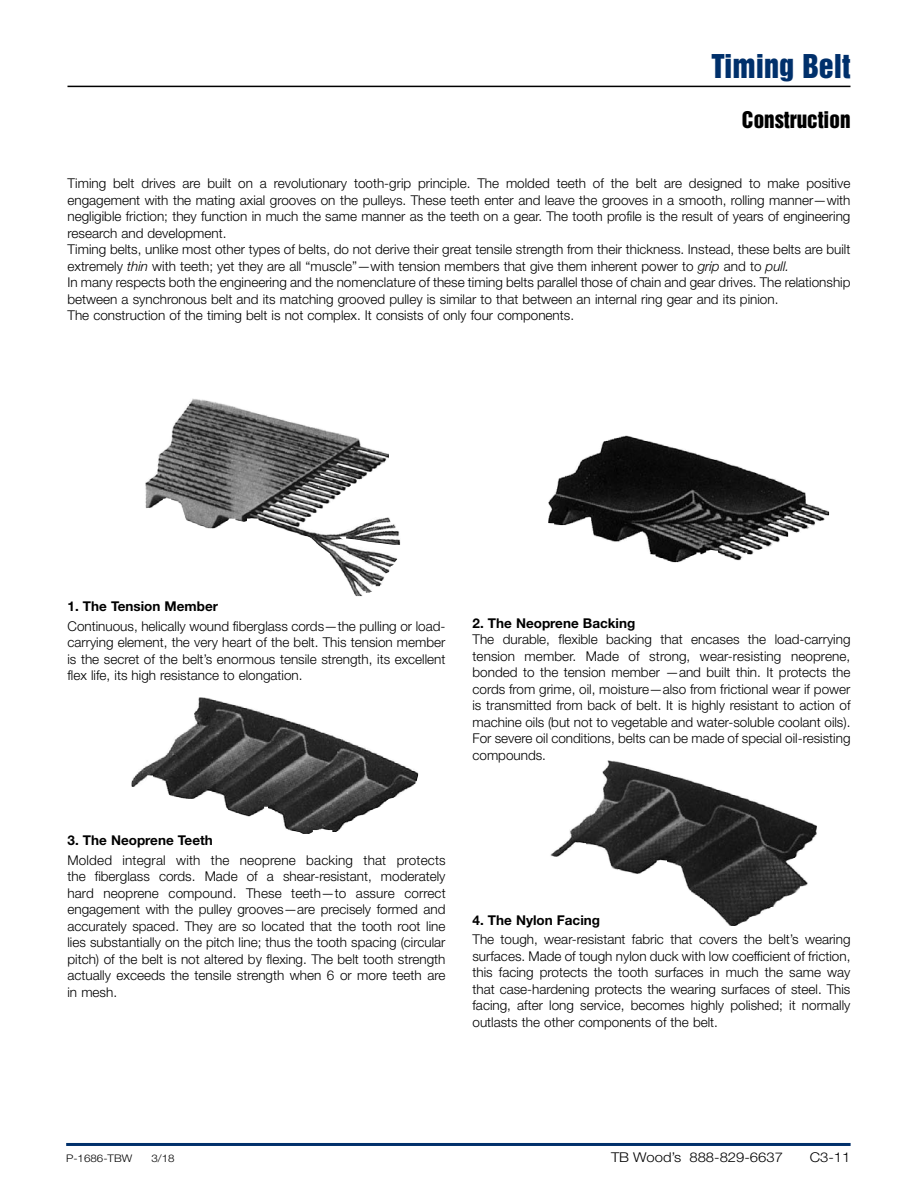
<style>
.page{position:relative;width:918px;height:1188px;background:#fff}
.page>*{position:absolute;margin:0;border:0;box-sizing:border-box;transform-origin:0 0}
.t1{font:30px "Helvetica Inserat LT Std";color:#00306b}
.Head_12_14_3_Blue{font:21px "Helvetica Inserat LT Std";color:#000}
.Body_Text_Condensed{font:300 13.5px/16.5px "Helvetica Neue LT Std";color:#000;text-align:justify}
.Body_Text_Condensed-2{font:700 13.5px "Helvetica Neue LT Std";color:#000}
.Body_Text_Condensed-3{font:300 13.5px "Helvetica Neue LT Std";color:#000;scale:1.1 1}
.t2{font:300 10.5px "Helvetica Neue LT Std";color:#000;scale:1.1 1}
.s1{font-style:italic}
</style>
<div class="page">
<hr style="left:66px;top:1143px;width:785px;height:3px;background:#00306b">
<hr style="left:68px;top:86px;width:782px;height:1px;background:#000">
<img style="left:145px;top:398px;width:255px;height:198px">
<img style="left:132px;top:697px;width:286px;height:137px">
<img style="left:548px;top:436px;width:281px;height:126px">
<img style="left:550px;top:760px;width:267px;height:166px">
<p class="t1" style="left:711px;top:48px;width:141px">Timing Belt</p>
<p class="Head_12_14_3_Blue" style="left:742px;top:107px;width:110px">Construction</p>
<p class="Body_Text_Condensed" style="left:68px;top:175px;width:785px">Timing belt drives are built on a revolutionary tooth-grip principle. The molded teeth of the belt are designed to make positive engagement with the mating axial grooves on the pulleys. These teeth enter and leave the grooves in a smooth, rolling manner—with negligible friction; they function in much the same manner as the teeth on a gear. The tooth profile is the result of years of engineering research and development.</p>
<p class="Body_Text_Condensed" style="left:68px;top:241px;width:784px">Timing belts, unlike most other types of belts, do not derive their great tensile strength from their thickness. Instead, these belts are built extremely <span class="s1">thin</span> with teeth; yet they are all “muscle”—with tension members that give them inherent power to <span class="s1">grip</span> and to <span class="s1">pull.</span></p>
<p class="Body_Text_Condensed" style="left:67px;top:274px;width:785px">In many respects both the engineering and the nomenclature of these timing belts parallel those of chain and gear drives. The relationship between a synchronous belt and its matching grooved pulley is similar to that between an internal ring gear and its pinion.</p>
<p class="Body_Text_Condensed" style="left:67px;top:307px;width:508px">The construction of the timing belt is not complex. It consists of only four components.</p>
<p class="Body_Text_Condensed-2" style="left:68px;top:598px;width:152px">1. The Tension Member</p>
<p class="Body_Text_Condensed" style="left:68px;top:617px;width:380px">Continuous, helically wound fiberglass cords—the pulling or load&shy;carrying element, the very heart of the belt. This tension member is the secret of the belt’s enormous tensile strength, its excellent flex life, its high resistance to elongation.</p>
<p class="Body_Text_Condensed-2" style="left:472px;top:614px;width:164px">2. The Neoprene Backing</p>
<p class="Body_Text_Condensed" style="left:472px;top:631px;width:380px">The durable, flexible backing that encases the load-carrying tension member. Made of strong, wear-resisting neoprene, bonded to the tension member —and built thin. It protects the cords from grime, oil, moisture—also from frictional wear if power is transmitted from back of belt. It is highly resistant to action of machine oils (but not to vegetable and water-soluble coolant oils).<br>For severe oil conditions, belts can be made of special oil-resisting compounds.</p>
<p class="Body_Text_Condensed-2" style="left:68px;top:832px;width:147px">3. The Neoprene Teeth</p>
<p class="Body_Text_Condensed" style="left:68px;top:851px;width:380px">Molded integral with the neoprene backing that protects the fiberglass cords. Made of a shear-resistant, moderately hard neoprene compound. These teeth—to assure correct engagement with the pulley grooves—are precisely formed and accurately spaced. They are so located that the tooth root line lies substantially on the pitch line; thus the tooth spacing (circular pitch) of the belt is not altered by flexing. The belt tooth strength actually exceeds the tensile strength when 6 or more teeth are in mesh.</p>
<p class="Body_Text_Condensed-2" style="left:472px;top:911px;width:129px">4. The Nylon Facing</p>
<p class="Body_Text_Condensed" style="left:472px;top:931px;width:380px">The tough, wear-resistant fabric that covers the belt’s wearing surfaces. Made of tough nylon duck with low coefficient of friction, this facing protects the tooth surfaces in much the same way that case-hardening protects the wearing surfaces of steel. This facing, after long service, becomes highly polished; it normally outlasts the other components of the belt.</p>
<p class="t2" style="left:66px;top:1152px;width:62px">P-1686-TBW</p>
<p class="Body_Text_Condensed-3" style="left:611px;top:1149px;width:158px">TB Wood’s 888-829-6637</p>
<p class="Body_Text_Condensed-3" style="left:810px;top:1149px;width:39px">C3-11</p>
</div>
